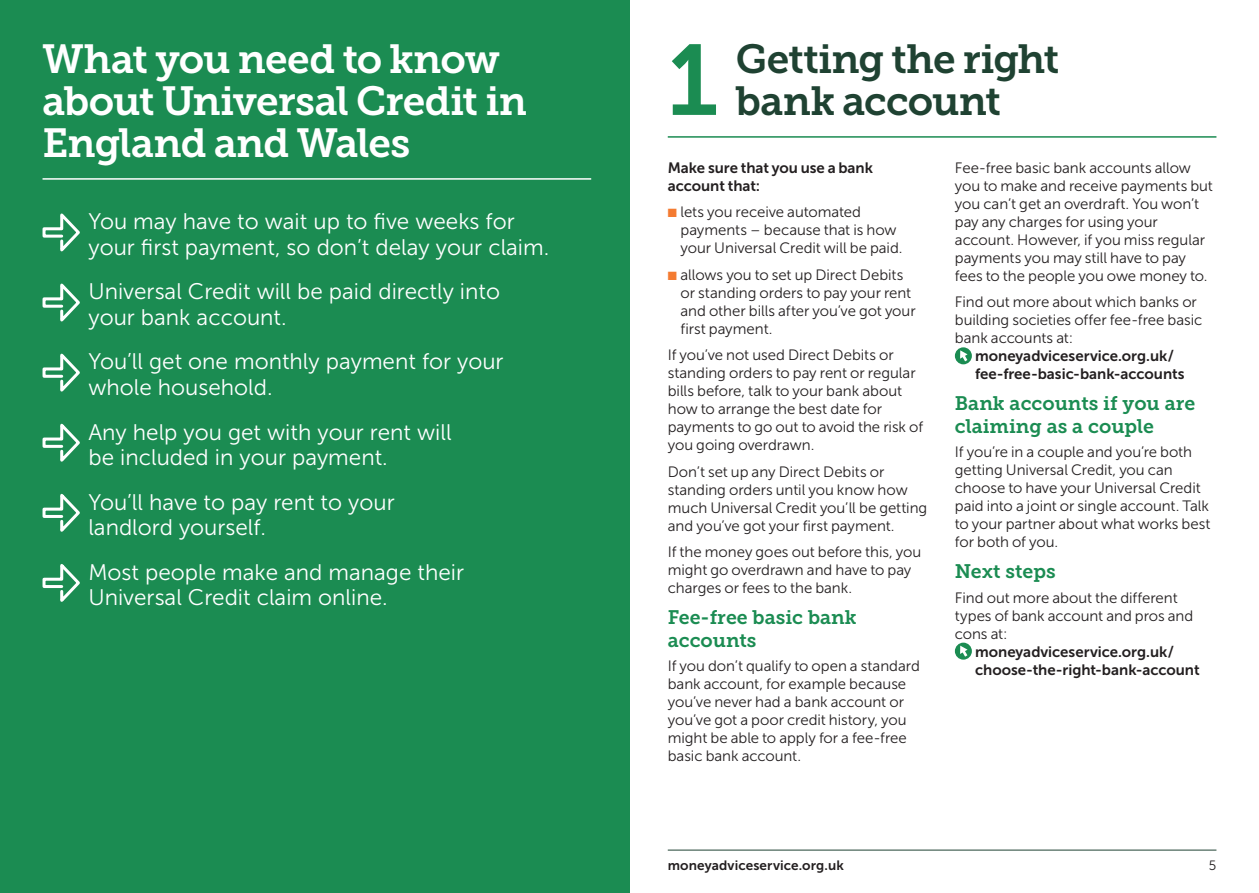
<style>
.page{position:relative;width:1259px;height:893px;background:#fff}
.page>*{position:absolute;margin:0;border:0;box-sizing:border-box;transform-origin:0 0}
.Section_with_numbe{font:99.6px "Museo Slab 700";color:#1b8c52}
.Section_without_nu{font:40.5px/42px "Museo Slab 700";letter-spacing:-.025em;color:#fff}
.Section_with_numbe-2{font:40.5px/42px "Museo Slab 700";letter-spacing:-.02em;color:#1f4232}
.Key_facts_heading_La{font:22.5px/25.5px "Museo Sans 300";color:#fff}
.LIGHT_GREEN_HEADER_2{font:19.5px/22.5px "Museo Slab 700";color:#1b8c52}
.BODY_2017_Museo_Sans{font:15px/18px "Museo Sans 300";color:#231f20}
.BODY_2017_Museo_Sans-2{font:15px "Museo Sans 700";color:#231f20}
.STANDFIRST_2017{font:15px/18px "Museo Sans 700";color:#231f20}
.t1{font:13.5px "Museo Sans 700";letter-spacing:.01em;color:#231f20}
.t2{font:13.5px "Museo Sans 300";color:#231f20}
.s1{color:#f47b31}
</style>
<div class="page">
<hr style="left:668px;top:850px;width:548px;height:1px;background:#1f4232">
<div style="left:0;top:0;width:629px;height:893px;background:#1b8c52"></div>
<hr style="left:43px;top:178px;width:548px;height:2px;background:#fff">
<hr style="left:668px;top:136px;width:548px;height:2px;background:#1b8c52">
<div style="left:955px;top:347px;width:17px;height:17px;background:#1b8c52;border-radius:50%"></div>
<svg style="left:960px;top:350px;width:7px;height:11px"></svg>
<div style="left:955px;top:643px;width:17px;height:17px;background:#1b8c52;border-radius:50%"></div>
<svg style="left:960px;top:646px;width:7px;height:11px"></svg>
<svg style="left:42px;top:213px;width:38px;height:39px"></svg>
<svg style="left:42px;top:283px;width:38px;height:39px"></svg>
<svg style="left:42px;top:353px;width:38px;height:39px"></svg>
<svg style="left:42px;top:423px;width:38px;height:39px"></svg>
<svg style="left:42px;top:493px;width:38px;height:39px"></svg>
<svg style="left:42px;top:564px;width:38px;height:38px"></svg>
<p class="Section_without_nu" style="left:43px;top:38px;width:486px">What you need to know about Universal Credit in<br>England and Wales</p>
<p class="Key_facts_heading_La" style="left:88px;top:209px;width:462px">You may have to wait up to five weeks for your first payment, so don’t delay your claim.</p>
<p class="Key_facts_heading_La" style="left:88px;top:279px;width:413px">Universal Credit will be paid directly into your bank account.</p>
<p class="Key_facts_heading_La" style="left:88px;top:349px;width:417px">You’ll get one monthly payment for your whole household.</p>
<p class="Key_facts_heading_La" style="left:88px;top:419px;width:365px">Any help you get with your rent will be included in your payment.</p>
<p class="Key_facts_heading_La" style="left:88px;top:489px;width:308px">You’ll have to pay rent to your landlord yourself.</p>
<p class="Key_facts_heading_La" style="left:88px;top:560px;width:377px">Most people make and manage their<br>Universal Credit claim online.</p>
<p class="Section_with_numbe" style="left:668px;top:24px;width:52px">1</p>
<p class="Section_with_numbe-2" style="left:736px;top:38px;width:325px">Getting the right bank account</p>
<p class="STANDFIRST_2017" style="left:668px;top:159px;width:207px">Make sure that you use a bank account that:</p>
<p class="BODY_2017_Museo_Sans" style="left:680px;top:203px;width:224px;text-indent:-13px"><span class="s1">■</span> lets you receive automated payments – because that is how your Universal Credit will be paid.</p>
<p class="BODY_2017_Museo_Sans" style="left:680px;top:266px;width:237px;text-indent:-13px"><span class="s1">■</span> allows you to set up Direct Debits or standing orders to pay your rent and other bills after you’ve got your first payment.</p>
<p class="BODY_2017_Museo_Sans" style="left:668px;top:346px;width:257px">If you’ve not used Direct Debits or standing orders to pay rent or regular bills before, talk to your bank about how to arrange the best date for payments to go out to avoid the risk of you going overdrawn.</p>
<p class="BODY_2017_Museo_Sans" style="left:668px;top:463px;width:261px">Don’t set up any Direct Debits or standing orders until you know how much Universal Credit you’ll be getting and you’ve got your first payment.</p>
<p class="BODY_2017_Museo_Sans" style="left:668px;top:543px;width:255px">If the money goes out before this, you might go overdrawn and have to pay charges or fees to the bank.</p>
<p class="LIGHT_GREEN_HEADER_2" style="left:668px;top:606px;width:190px">Fee-free basic bank accounts</p>
<p class="BODY_2017_Museo_Sans" style="left:668px;top:657px;width:254px">If you don’t qualify to open a standard bank account, for example because you’ve never had a bank account or you’ve got a poor credit history, you might be able to apply for a fee-free basic bank account.</p>
<p class="BODY_2017_Museo_Sans" style="left:955px;top:159px;width:260px">Fee-free basic bank accounts allow you to make and receive payments but you can’t get an overdraft. You won’t pay any charges for using your account. However, if you miss regular payments you may still have to pay fees to the people you owe money to.</p>
<p class="BODY_2017_Museo_Sans" style="left:955px;top:293px;width:244px">Find out more about which banks or</p>
<p class="BODY_2017_Museo_Sans" style="left:955px;top:311px;width:249px">building societies offer fee-free basic</p>
<p class="BODY_2017_Museo_Sans" style="left:955px;top:329px;width:120px">bank accounts at:</p>
<p class="BODY_2017_Museo_Sans-2" style="left:975px;top:348px;width:200px">moneyadviceservice.org.uk/</p>
<p class="BODY_2017_Museo_Sans-2" style="left:975px;top:366px;width:211px">fee-free-basic-bank-accounts</p>
<p class="LIGHT_GREEN_HEADER_2" style="left:955px;top:392px;width:242px">Bank accounts if you are claiming as a couple</p>
<p class="BODY_2017_Museo_Sans" style="left:955px;top:443px;width:257px">If you’re in a couple and you’re both getting Universal Credit, you can choose to have your Universal Credit paid into a joint or single account. Talk to your partner about what works best for both of you.</p>
<p class="LIGHT_GREEN_HEADER_2" style="left:955px;top:560px;width:102px">Next steps</p>
<p class="BODY_2017_Museo_Sans" style="left:955px;top:589px;width:224px">Find out more about the different</p>
<p class="BODY_2017_Museo_Sans" style="left:955px;top:607px;width:240px">types of bank account and pros and</p>
<p class="BODY_2017_Museo_Sans" style="left:955px;top:625px;width:54px">cons at:</p>
<p class="BODY_2017_Museo_Sans-2" style="left:975px;top:643px;width:200px">moneyadviceservice.org.uk/</p>
<p class="BODY_2017_Museo_Sans-2" style="left:975px;top:661px;width:226px">choose-the-right-bank-account</p>
<p class="t1" style="left:668px;top:857px;width:178px">moneyadviceservice.org.uk</p>
<p class="t2" style="left:1209px;top:858px;width:9px">5</p>
</div>
